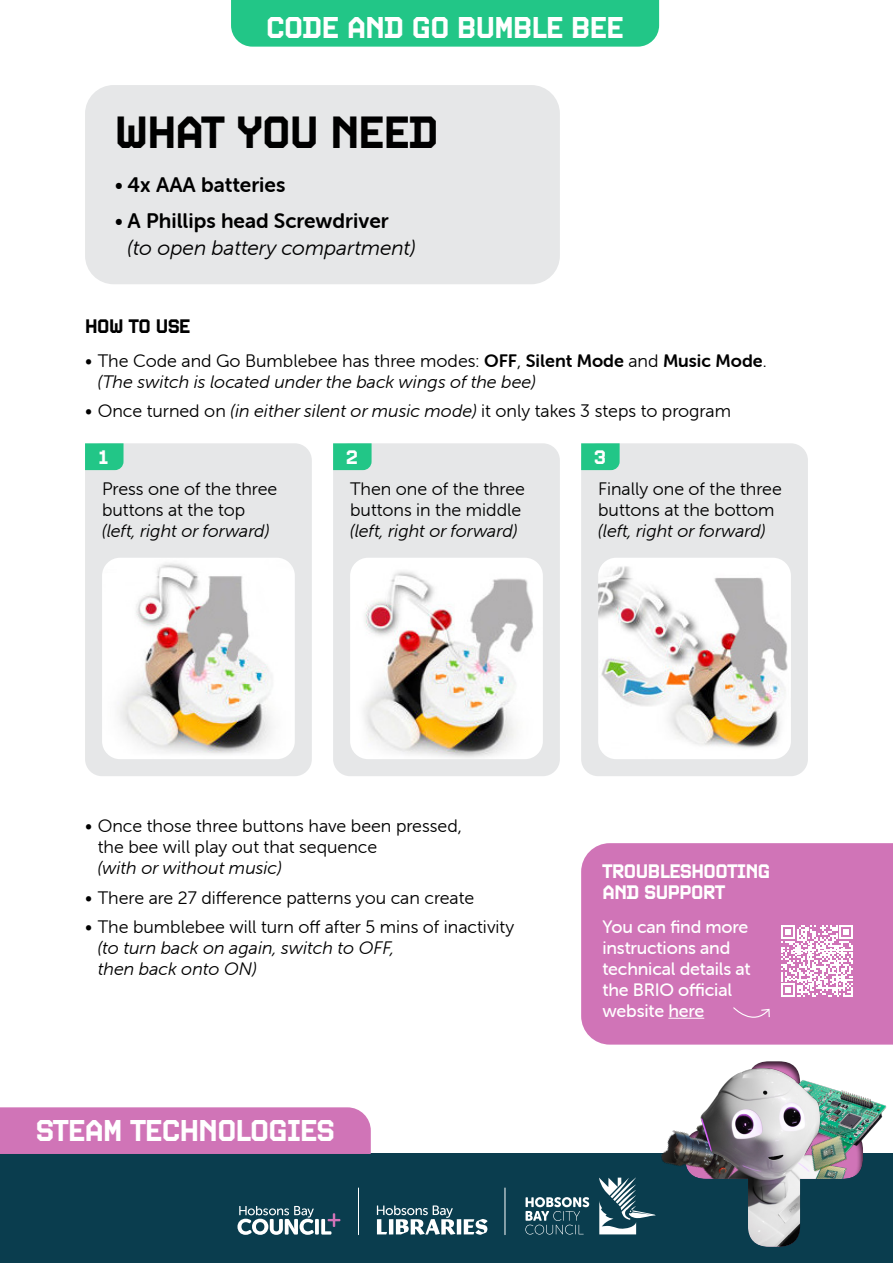
<style>
.page{position:relative;width:893px;height:1263px;background:#fff}
.page>*{position:absolute;margin:0;border:0;box-sizing:border-box;transform-origin:0 0}
.t1{font:700 45px "Video";letter-spacing:-.02em;color:#000}
.t2{font:700 30px "Video";letter-spacing:-.02em;color:#fff}
.t3{font:21px "Museo Sans Rounded 700";color:#000}
.t4{font:italic 21px "Museo Sans Rounded 300";color:#000}
.t5{font:700 19.5px/21px "Video";letter-spacing:-.02em;color:#fff}
.t6{font:700 19.5px "Video";letter-spacing:-.02em;color:#000}
.t7{font:18px/21px "Museo Sans Rounded 300";color:#000}
.t8{font:italic 18px/21px "Museo Sans Rounded 300";color:#000}
.t9{font:18px/21px "Museo Sans Rounded 500";letter-spacing:-.01em;color:#fff}
.s1{font-family:"Museo Sans Rounded 300"}
.s2{font-style:normal}
.s3{font-family:"Museo Sans Rounded 700";font-style:normal}
.s4{font-style:italic}
</style>
<div class="page">
<div style="left:0;top:1154px;width:893px;height:109px;background:#0a3d4e"></div>
<div style="left:0;top:1107px;width:371px;height:47px;background:#d074b7"></div>
<div style="left:672px;top:1051px;width:204px;height:197px;background:#000;opacity:.7"></div>
<img style="left:650px;top:1087px;width:38px;height:109px">
<img style="left:871px;top:1069px;width:16px;height:94px">
<img style="left:688px;top:1066px;width:183px;height:181px">
<img style="left:799px;top:1125px;width:58px;height:54px">
<div style="left:231px;top:0;width:428px;height:47px;background:#22c687"></div>
<svg style="left:237px;top:1206px;width:103px;height:29px"></svg>
<svg style="left:525px;top:1197px;width:64px;height:37px"></svg>
<svg style="left:599px;top:1177px;width:56px;height:57px"></svg>
<hr style="left:358px;top:1188px;width:1px;height:47px;background:#fff">
<hr style="left:505px;top:1188px;width:1px;height:47px;background:#fff">
<svg style="left:377px;top:1205px;width:78px;height:30px"></svg>
<hr style="left:457px;top:1219px;width:4px;height:15px;background:#fff">
<svg style="left:464px;top:1219px;width:24px;height:16px"></svg>
<div style="left:85px;top:85px;width:475px;height:199px;background:#e6e7e8;border-radius:29px"></div>
<div style="left:581px;top:443px;width:227px;height:333px;background:#e6e7e8;border-radius:17px"></div>
<div style="left:333px;top:443px;width:227px;height:333px;background:#e6e7e8;border-radius:17px"></div>
<div style="left:85px;top:443px;width:227px;height:333px;background:#e6e7e8;border-radius:17px"></div>
<svg style="left:85px;top:443px;width:39px;height:27px"></svg>
<svg style="left:333px;top:443px;width:39px;height:27px"></svg>
<svg style="left:581px;top:443px;width:39px;height:27px"></svg>
<img style="left:102px;top:558px;width:193px;height:201px">
<img style="left:350px;top:558px;width:193px;height:201px">
<img style="left:598px;top:558px;width:193px;height:201px">
<div style="left:581px;top:843px;width:312px;height:201px;background:#d074b7"></div>
<hr style="left:668px;top:1018px;width:36px;height:1px;background:#fff">
<svg style="left:781px;top:925px;width:72px;height:72px"></svg>
<svg style="left:732px;top:1006px;width:38px;height:22px"></svg>
<h2 class="t2" style="left:266px;top:9px;width:359px">CODE AND GO BUMBLE BEE</h2>
<h1 class="t1" style="left:115px;top:104px;width:325px">WHAT YOU NEED</h1>
<p class="t3" style="left:115px;top:173px;width:172px"><span class="s1">•</span> 4x AAA batteries</p>
<p class="t3" style="left:115px;top:209px;width:275px"><span class="s1">•</span> A Phillips head Screwdriver</p>
<p class="t4" style="left:128px;top:236px;width:290px">(to open battery compartment)</p>
<p class="t6" style="left:85px;top:314px;width:107px">HOW TO USE</p>
<p class="t8" style="left:98px;top:350px;width:670px;text-indent:-13px"><span class="s2">• The Code and Go Bumblebee has three modes:</span> <span class="s3">OFF</span><span class="s2">,</span> <span class="s3">Silent Mode</span> <span class="s2">and</span> <span class="s3">Music Mode</span><span class="s2">. </span>(The switch is located under the back wings of the bee)</p>
<p class="t7" style="left:85px;top:401px;width:647px">• Once turned on <span class="s4">(in either silent or music mode)</span> it only takes 3 steps to program</p>
<p class="t5" style="left:98px;top:446px;width:14px">1</p>
<p class="t5" style="left:346px;top:446px;width:14px">2</p>
<p class="t5" style="left:594px;top:446px;width:14px">3</p>
<p class="t7" style="left:102px;top:478px;width:177px">Press one of the three buttons at the top</p>
<p class="t8" style="left:102px;top:520px;width:169px">(left, right or forward)</p>
<p class="t7" style="left:350px;top:478px;width:176px">Then one of the three buttons in the middle</p>
<p class="t8" style="left:350px;top:520px;width:169px">(left, right or forward)</p>
<p class="t7" style="left:598px;top:478px;width:185px">Finally one of the three buttons at the bottom</p>
<p class="t8" style="left:598px;top:520px;width:169px">(left, right or forward)</p>
<p class="t7" style="left:98px;top:816px;width:366px;text-indent:-13px">• Once those three buttons have been pressed, the bee will play out that sequence</p>
<p class="t8" style="left:98px;top:858px;width:186px">(with or without music)</p>
<p class="t7" style="left:85px;top:887px;width:391px">• There are 27 difference patterns you can create</p>
<p class="t7" style="left:85px;top:917px;width:431px">• The bumblebee will turn off after 5 mins of inactivity</p>
<p class="t8" style="left:98px;top:938px;width:298px">(to turn back on again, switch to OFF, then back onto ON)</p>
<h2 class="t2" style="left:36px;top:1112px;width:300px">STEAM TECHNOLOGIES</h2>
<p class="t5" style="left:602px;top:861px;width:169px">TROUBLESHOOTING<br>AND SUPPORT</p>
<p class="t9" style="left:602px;top:916px;width:150px">You can find more instructions and technical details at the BRIO official website here</p>
</div>
